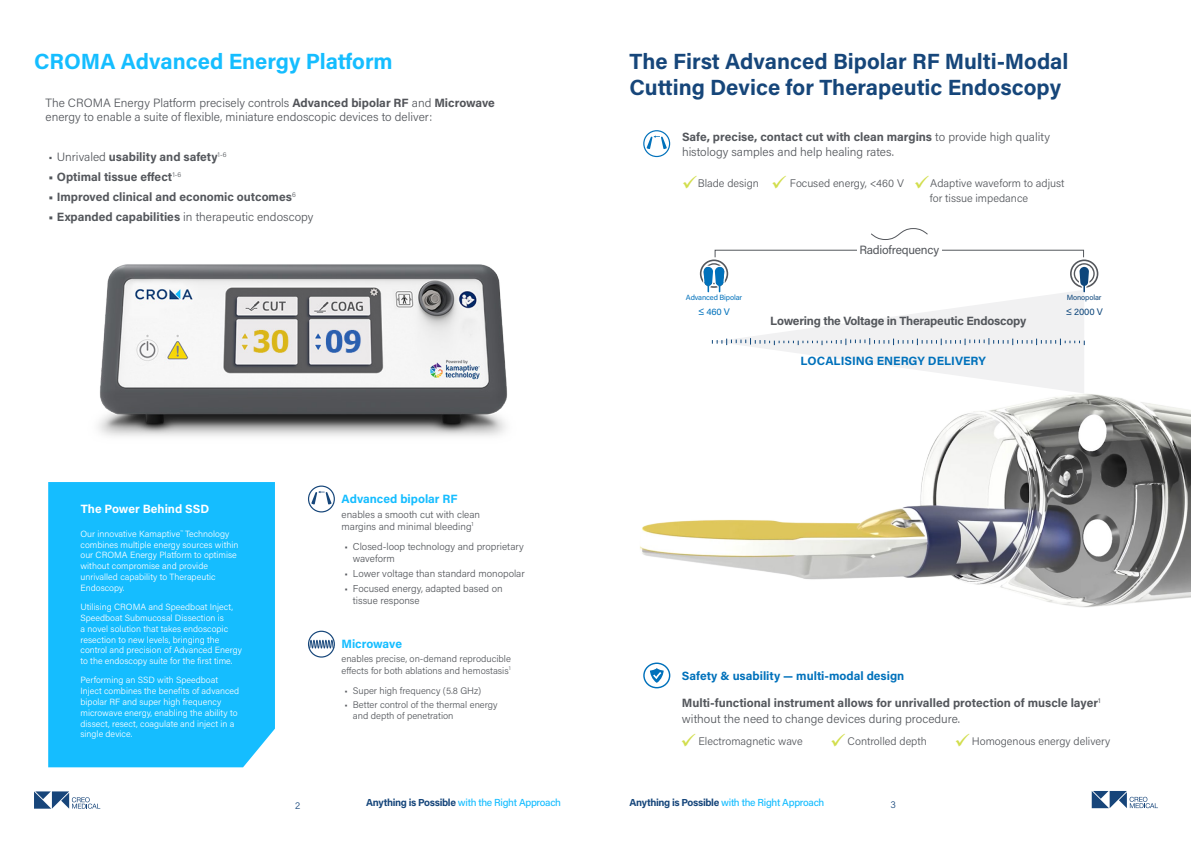
<style>
.page{position:relative;width:1191px;height:842px;background:#fff}
.page>*{position:absolute;margin:0;border:0;box-sizing:border-box;transform-origin:0 0}
.t1{font:700 22px/26.4px "Acumin Pro";color:#16467a}
.t2{font:700 22px "Acumin Pro";color:#15bdff}
.t3{font:300 12px/14.4px "Acumin Pro";color:#54575c}
.Diagram_Label{font:700 12px/16px "Acumin Pro";color:#54575c}
.Diagram_Label-2{font:700 12px "Acumin Pro";color:#0071bb}
.Diagram_Label-3{font:700 12px "Acumin Pro";letter-spacing:-.02em;color:#54575c}
.t4{font:700 12px "Acumin Pro";color:#15bdff}
.t5{font:700 12px "Acumin Pro";color:#fff}
.Diagram_Label-4{font:12px "Acumin Pro";letter-spacing:-.02em;color:#54575c}
.t6{font:300 11px "Acumin Pro";color:#54575c}
.t7{font:500 10.2px "Acumin Pro";letter-spacing:-.03em;color:#15bdff}
.t8{font:300 10px/12px "Acumin Pro";color:#54575c}
.t9{font:300 10px "Acumin Pro";color:#16467b}
.t10{font:300 9.5px/11.4px "Acumin Pro";color:#54575c}
.Diagram_Label-5{font:9.5px "Acumin Pro";color:#0d467b}
.Diagram_Label-6{font:9.5px "Acumin Pro";color:#0071bb}
.t11{font:300 9px/10.8px "Acumin Pro";color:#fff}
.Diagram_Label-7{font:7.5px "Acumin Pro";letter-spacing:-.02em;color:#0071bb}
.Diagram_Label-8{font:7.5px "Acumin Pro";letter-spacing:-.02em;color:#0d467b}
.s1{font-weight:700}
.s2{font-weight:700;color:#525459}
.s3{font-weight:300}
.s4{font-weight:700;color:#16467b}
</style>
<div class="page">
<svg style="left:1091px;top:791px;width:67px;height:17px"></svg>
<svg style="left:34px;top:791px;width:66px;height:18px"></svg>
<div style="left:48px;top:482px;width:227px;height:285px;background:#15bdff"></div>
<img style="left:98px;top:264px;width:410px;height:172px">
<div style="left:308px;top:485px;width:27px;height:27px;border:1px solid #16467a;border-radius:50%"></div>
<svg style="left:311px;top:491px;width:20px;height:14px"></svg>
<div style="left:308px;top:631px;width:27px;height:27px;border:1px solid #16467a;border-radius:50%"></div>
<svg style="left:309px;top:640px;width:25px;height:8px"></svg>
<div style="left:643px;top:130px;width:27px;height:27px;border:1px solid #0071bb;border-radius:50%"></div>
<svg style="left:646px;top:135px;width:21px;height:14px"></svg>
<svg style="left:700px;top:259px;width:398px;height:125px"></svg>
<div style="left:715px;top:250px;width:368px;height:8px;border:1px solid #54575c"></div>
<svg style="left:871px;top:228px;width:57px;height:12px"></svg>
<div style="left:857px;top:245px;width:84px;height:21px;background:#fff"></div>
<img style="left:640px;top:384px;width:551px;height:224px">
<div style="left:643px;top:662px;width:27px;height:26px;border:1px solid #0071bb;border-radius:50%"></div>
<svg style="left:650px;top:668px;width:13px;height:15px"></svg>
<h1 class="t2" style="left:34px;top:45px;width:360px">CROMA Advanced Energy Platform</h1>
<h1 class="t1" style="left:629px;top:47px;width:440px">The First Advanced Bipolar RF Multi-Modal<br>Cutting Device for Therapeutic Endoscopy</h1>
<p class="t3" style="left:682px;top:129px;width:369px"><span class="s1">Safe, precise, contact cut with clean margins</span> to provide high quality histology samples and help healing rates.</p>
<p class="t3" style="left:46px;top:95px;width:451px">The CROMA Energy Platform precisely controls <span class="s2">Advanced bipolar RF</span> and <span class="s2">Microwave </span>energy to enable a suite of flexible, miniature endoscopic devices to deliver:</p>
<p class="Diagram_Label" style="left:48px;top:148px;width:179px"><span class="s3">• Unrivaled</span> usability and safety<sup>1-6</sup></p>
<p class="Diagram_Label" style="left:48px;top:169px;width:134px">• Optimal tissue effect<sup>1-6</sup></p>
<p class="Diagram_Label" style="left:48px;top:189px;width:249px">• Improved clinical and economic outcomes<sup>6</sup></p>
<p class="t3" style="left:48px;top:210px;width:267px"><span class="s1">• Expanded capabilities</span> in therapeutic endoscopy</p>
<p class="t6" style="left:697px;top:176px;width:63px">Blade design</p>
<p class="t6" style="left:790px;top:176px;width:116px">Focused energy, &lt;460 V</p>
<p class="t6" style="left:930px;top:176px;width:136px">Adaptive waveform to adjust</p>
<p class="t6" style="left:930px;top:190px;width:100px">for tissue impedance</p>
<h2 class="t5" style="left:81px;top:501px;width:130px">The Power Behind SSD</h2>
<p class="t11" style="left:80px;top:528px;width:159px">Our innovative Kamaptive<sup>™</sup> Technology combines multiple energy sources within our CROMA Energy Platform to optimise without compromise and provide unrivalled capability to Therapeutic Endoscopy.</p>
<p class="t11" style="left:80px;top:601px;width:163px">Utilising CROMA and Speedboat Inject, Speedboat Submucosal Dissection is<br>a novel solution that takes endoscopic resection to new levels, bringing the control and precision of Advanced Energy to the endoscopy suite for the first time.</p>
<p class="t11" style="left:80px;top:674px;width:160px">Performing an SSD with Speedboat Inject combines the benefits of advanced bipolar RF and super high frequency microwave energy, enabling the ability to dissect, resect, coagulate and inject in a single device.</p>
<h2 class="t4" style="left:341px;top:490px;width:118px">Advanced bipolar RF</h2>
<p class="t8" style="left:341px;top:508px;width:140px">enables a smooth cut with clean margins and minimal bleeding<sup>1</sup></p>
<p class="t8" style="left:353px;top:540px;width:172px;text-indent:-9px">• Closed-loop technology and proprietary waveform</p>
<p class="t8" style="left:344px;top:567px;width:182px">• Lower voltage than standard monopolar</p>
<p class="t8" style="left:353px;top:582px;width:151px;text-indent:-9px">• Focused energy, adapted based on tissue response</p>
<h2 class="t4" style="left:341px;top:635px;width:62px">Microwave</h2>
<p class="t10" style="left:341px;top:653px;width:171px">enables precise, on-demand reproducible effects for both ablations and hemostasis<sup>1</sup></p>
<p class="t10" style="left:344px;top:684px;width:138px">• Super high frequency (5.8 GHz)</p>
<p class="t10" style="left:353px;top:698px;width:146px;text-indent:-9px">• Better control of the thermal energy and depth of penetration</p>
<p class="Diagram_Label-7" style="left:686px;top:292px;width:58px">Advanced Bipolar</p>
<p class="Diagram_Label-6" style="left:698px;top:305px;width:34px">≤ 460 V</p>
<p class="Diagram_Label-4" style="left:859px;top:242px;width:81px">Radiofrequency</p>
<p class="Diagram_Label-3" style="left:770px;top:312px;width:258px">Lowering the Voltage in Therapeutic Endoscopy</p>
<p class="Diagram_Label-2" style="left:800px;top:352px;width:187px">LOCALISING ENERGY DELIVERY</p>
<p class="Diagram_Label-8" style="left:1067px;top:292px;width:36px">Monopolar</p>
<p class="Diagram_Label-5" style="left:1065px;top:305px;width:39px">≤ 2000 V</p>
<h2 class="Diagram_Label-2" style="left:682px;top:667px;width:224px">Safety &amp; usability — multi-modal design</h2>
<p class="Diagram_Label" style="left:682px;top:694px;width:420px">Multi-functional instrument allows for unrivalled protection of muscle layer<sup>1 </sup><span class="s3">without the need to change devices during procedure.</span></p>
<p class="t6" style="left:698px;top:733px;width:106px">Electromagnetic wave</p>
<p class="t6" style="left:847px;top:733px;width:81px">Controlled depth</p>
<p class="t6" style="left:971px;top:733px;width:140px">Homogenous energy delivery</p>
<p class="t9" style="left:295px;top:798px;width:7px">2</p>
<p class="t7" style="left:366px;top:795px;width:196px"><span class="s4">Anything is Possible</span> with the Right Approach</p>
<p class="t7" style="left:629px;top:795px;width:196px"><span class="s4">Anything is Possible</span> with the Right Approach</p>
<p class="t9" style="left:890px;top:797px;width:7px">3</p>
</div>
